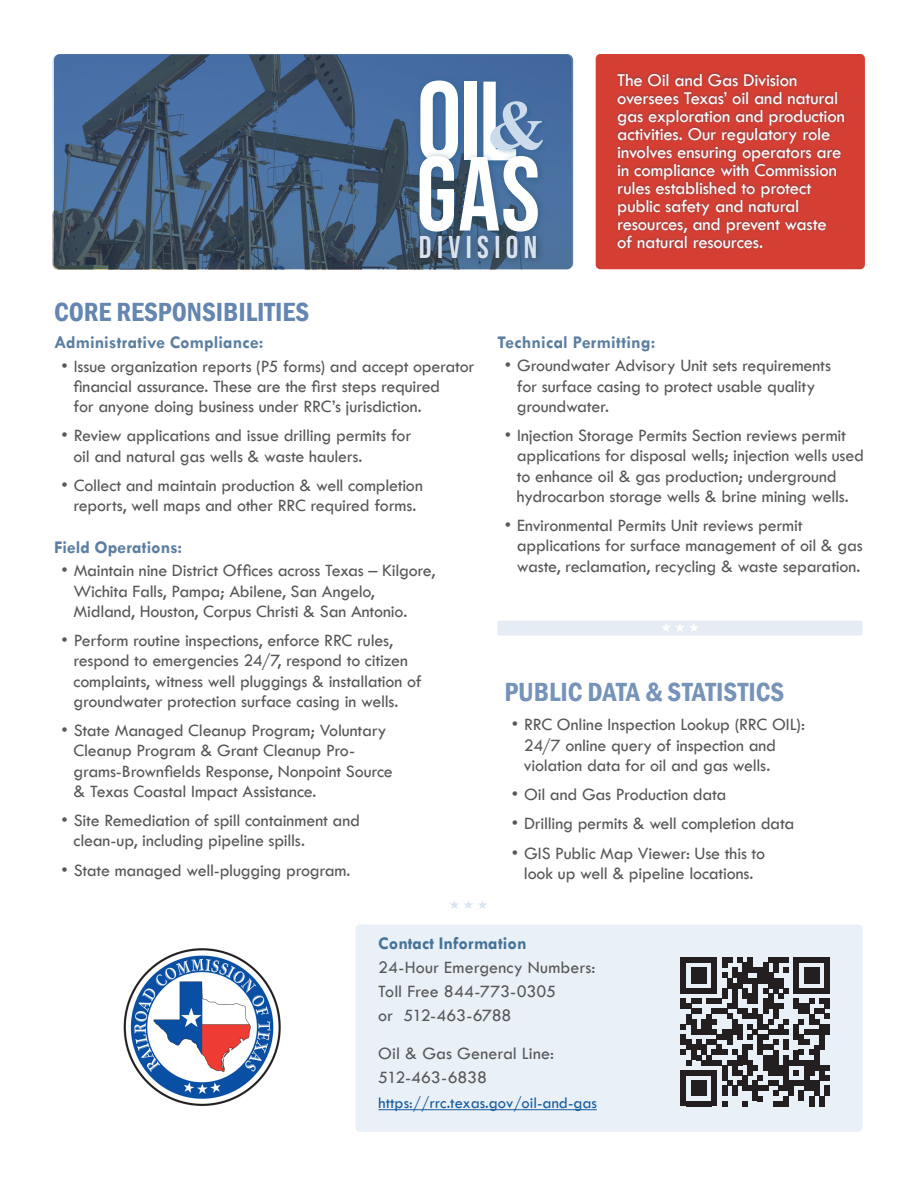
<style>
.page{position:relative;width:918px;height:1188px;background:#fff}
.page>*{position:absolute;margin:0;border:0;box-sizing:border-box;transform-origin:0 0}
.t1{font:112.5px "Bebas Neue";color:#fff}
.t2{font:105px "Bebas Neue";color:#fff}
.t3{font:700 70.5px "Times New Roman";color:#ccdbeb}
.t4{font:31.5px "Bebas Neue";letter-spacing:.17em;color:#d8e3ef}
.t5{font:600 condensed 27px "Franklin Gothic";color:#7693ba}
.t6{font:600 condensed 27px "Franklin Gothic";color:#6486b1}
.white{font:18.75px/18px "Tw Cen";letter-spacing:-.015em;color:#fff}
.t7{font:18px/20.2px "Tw Cen";letter-spacing:-.015em;color:#57585a}
.t8{font:18px/24px "Tw Cen";letter-spacing:.005em;color:#57585a}
.t9{font:700 18px "Tw Cen";letter-spacing:.005em;color:#5c7fa1}
.t10{font:16.5px "Tw Cen";color:#175d9e}
.s1{font-weight:700;color:#457398}
</style>
<div class="page">
<div style="left:596px;top:54px;width:269px;height:215px;background:#d53f33;border-radius:5px"></div>
<img style="left:53px;top:55px;width:519px;height:215px">
<div style="left:497px;top:621px;width:366px;height:15px;background:#e5ecf4;border-radius:2px"></div>
<div style="left:356px;top:924px;width:506px;height:208px;background:#eaf0f7;border-radius:4px"></div>
<img style="left:123px;top:948px;width:158px;height:158px">
<hr style="left:378px;top:1109px;width:219px;height:1px;background:#175d9e">
<svg style="left:681px;top:957px;width:149px;height:149px"></svg>
<div style="left:825px;top:1086px;width:5px;height:10px;background:#231f20"></div>
<svg style="left:662px;top:624px;width:36px;height:7px"></svg>
<svg style="left:450px;top:900px;width:37px;height:9px"></svg>
<div style="left:414px;top:73px;width:111px;height:98px;background:#3a699c"></div>
<div style="left:413px;top:150px;width:134px;height:91px;background:#184e6d;opacity:.52"></div>
<div style="left:491px;top:101px;width:59px;height:54px;background:#155f87;opacity:.23"></div>
<div style="left:413px;top:229px;width:132px;height:38px;background:#231f20;opacity:.51"></div>
<div style="left:614px;top:71px;width:233px;height:179px;background:#184e6d;opacity:.44"></div>
<p class="t1" style="left:417px;top:58px;width:102px">Oil</p>
<p class="t3" style="left:487px;top:75px;width:60px">&amp;</p>
<p class="t2" style="left:416px;top:135px;width:126px">Gas</p>
<p class="t4" style="left:419px;top:229px;width:120px">DIVISION</p>
<p class="white" style="left:617px;top:71px;width:229px">The Oil and Gas Division oversees Texas’ oil and natural gas exploration and production activities. Our regulatory role involves ensuring operators are in compliance with Commission rules established to protect public safety and natural resources, and prevent waste of natural resources.</p>
<p class="t6" style="left:54px;top:294px;width:257px">CORE RESPONSIBILITIES</p>
<p class="t9" style="left:54px;top:332px;width:211px">Administrative Compliance:</p>
<p class="t7" style="left:74px;top:356px;width:403px;text-indent:-12px">• Issue organization reports (P5 forms) and accept operator financial assurance. These are the first steps required<br>for anyone doing business under RRC’s jurisdiction.</p>
<p class="t7" style="left:74px;top:425px;width:339px;text-indent:-12px">• Review applications and issue drilling permits for oil and natural gas wells &amp; waste haulers.</p>
<p class="t7" style="left:62px;top:475px;width:363px;text-align:center">• Collect and maintain production &amp; well completion reports, well maps and other RRC required forms.</p>
<p class="t9" style="left:54px;top:537px;width:130px">Field Operations:</p>
<p class="t7" style="left:74px;top:560px;width:363px;text-indent:-12px">• Maintain nine District Offices across Texas – Kilgore,<br>Wichita Falls, Pampa; Abilene, San Angelo,<br>Midland, Houston, Corpus Christi &amp; San Antonio.</p>
<p class="t7" style="left:74px;top:630px;width:350px;text-indent:-12px">• Perform routine inspections, enforce RRC rules, respond to emergencies 24/7, respond to citizen complaints, witness well pluggings &amp; installation of groundwater protection surface casing in wells.</p>
<p class="t7" style="left:74px;top:720px;width:321px;text-indent:-12px">• State Managed Cleanup Program; Voluntary Cleanup Program &amp; Grant Cleanup Pro&shy;grams-Brownfields Response, Nonpoint Source &amp; Texas Coastal Impact Assistance.</p>
<p class="t7" style="left:74px;top:810px;width:288px;text-indent:-12px">• Site Remediation of spill containment and clean-up, including pipeline spills.</p>
<p class="t7" style="left:62px;top:860px;width:291px">• State managed well-plugging program.</p>
<p class="t9" style="left:497px;top:332px;width:159px">Technical Permitting:</p>
<p class="t7" style="left:517px;top:356px;width:316px;text-indent:-12px">• Groundwater Advisory Unit sets requirements for surface casing to protect usable quality groundwater.</p>
<p class="t7" style="left:517px;top:425px;width:349px;text-indent:-12px">• Injection Storage Permits Section reviews permit applications for disposal wells; injection wells used to enhance oil &amp; gas production; underground hydrocarbon storage wells &amp; brine mining wells.</p>
<p class="t7" style="left:517px;top:515px;width:347px;text-indent:-12px">• Environmental Permits Unit reviews permit applications for surface management of oil &amp; gas waste, reclamation, recycling &amp; waste separation.</p>
<p class="t5" style="left:504px;top:674px;width:281px">PUBLIC DATA &amp; STATISTICS</p>
<p class="t7" style="left:524px;top:714px;width:283px;text-indent:-12px">• RRC Online Inspection Lookup (RRC OIL):<br>24/7 online query of inspection and violation data for oil and gas wells.</p>
<p class="t7" style="left:512px;top:784px;width:216px">• Oil and Gas Production data</p>
<p class="t7" style="left:512px;top:813px;width:284px">• Drilling permits &amp; well completion data</p>
<p class="t7" style="left:512px;top:843px;width:255px;text-align:center">• GIS Public Map Viewer: Use this to look up well &amp; pipeline locations.</p>
<p class="t8" style="left:378px;top:931px;width:219px"><span class="s1">Contact Information<br></span>24-Hour Emergency Numbers:<br>Toll Free 844-773-0305</p>
<p class="t7" style="left:378px;top:1005px;width:135px">or 512-463-6788</p>
<p class="t7" style="left:378px;top:1043px;width:177px">Oil &amp; Gas General Line:</p>
<p class="t7" style="left:378px;top:1067px;width:110px">512-463-6838</p>
<p class="t10" style="left:378px;top:1093px;width:220px">https://rrc.texas.gov/oil-and-gas</p>
</div>
